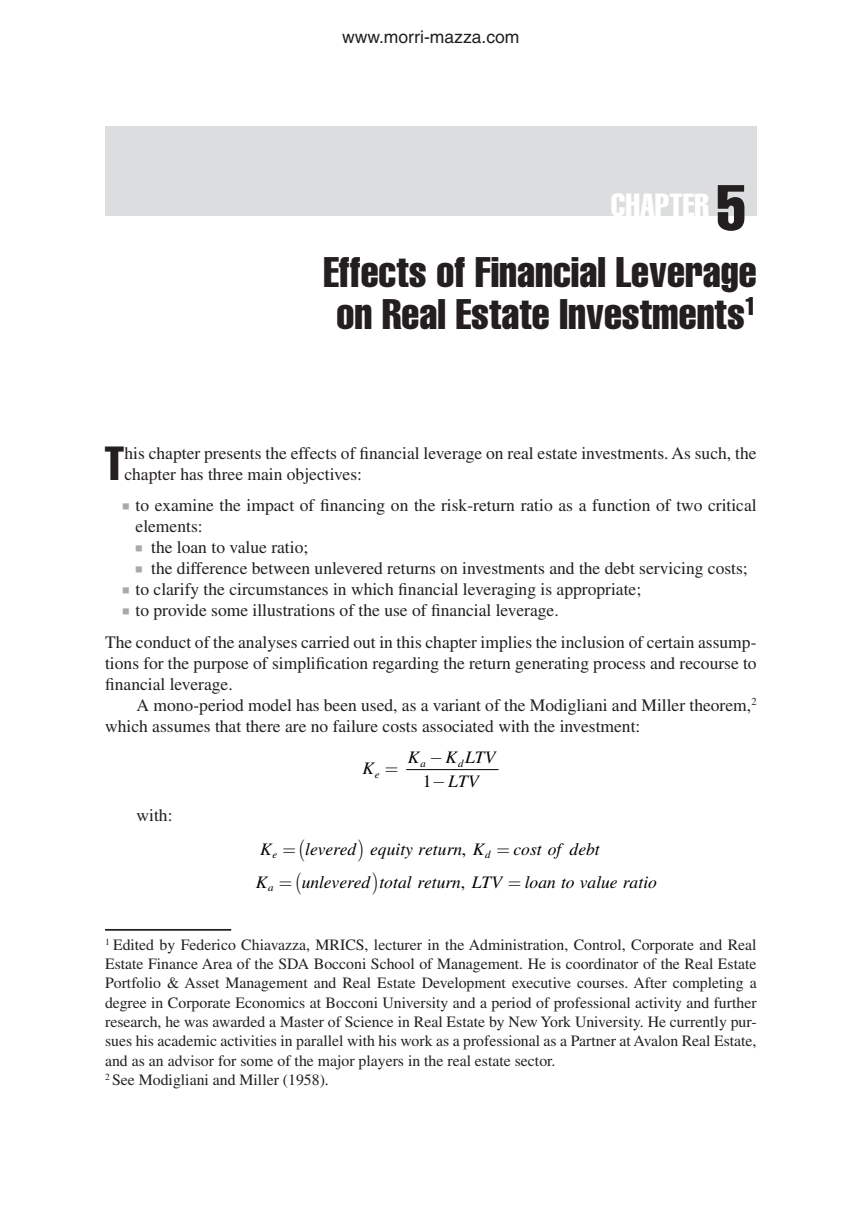
<style>
.page{position:relative;width:844px;height:1211px;background:#fff}
.page>*{position:absolute;margin:0;border:0;box-sizing:border-box;transform-origin:0 0}
.t1{font:47.07px "Helvetica LT Std Comp";color:#231f20}
.t2{font:42px/42px "Helvetica LT Std Comp";color:#231f20;text-align:center}
.t3{font:31.5px "Helvetica LT Std Comp";color:#fff}
.t4{font:17.5px/21px "Times LT Std";color:#231f20}
.t5{font:italic 17.5px/24.2px "Times LT Std";color:#000}
.t6{font:17.5px "Helvetica LT Std";color:#231f20}
.t7{font:17.5px "Times LT Std";color:#000}
.t8{font:15.75px/19.2px "Times LT Std";color:#231f20}
.t9{font:italic 10.85px "Times LT Std";color:#000}
.s1{font-size:63px;color:#231f20}
.s2{font-family:"STIX General";font-size:14.35px;color:#a8a9ad}
.s3{font-style:normal}
</style>
<div class="page">
<div style="left:105px;top:126px;width:651px;height:90px;background:#dcdddf"></div>
<hr style="left:406px;top:769px;width:92px;height:1px;background:#000">
<hr style="left:105px;top:929px;width:126px;height:1px;background:#231f20">
<p class="t6" style="left:342px;top:26px;width:179px">www.morri-mazza.com</p>
<h3 class="t3" style="left:610px;top:185px;width:136px">Chapter <span class="s1">5</span></h3>
<h2 class="t2" style="left:323px;top:250px;width:434px">Effects of Financial Leverage on Real Estate Investments<sup>1</sup></h2>
<h1 class="t1" style="left:104px;top:433px;width:20px">T</h1>
<p class="t4" style="left:124px;top:442px;width:633px">his chapter presents the effects of financial leverage on real estate investments. As such, the chapter has three main objectives:</p>
<p class="t4" style="left:135px;top:495px;width:622px;text-indent:-13px"><span class="s2">▪</span> to examine the impact of financing on the risk-return ratio as a function of two critical elements:</p>
<p class="t4" style="left:135px;top:537px;width:174px"><span class="s2">▪</span> the loan to value ratio;</p>
<p class="t4" style="left:135px;top:558px;width:613px"><span class="s2">▪</span> the difference between unlevered returns on investments and the debt servicing costs;</p>
<p class="t4" style="left:122px;top:579px;width:520px"><span class="s2">▪</span> to clarify the circumstances in which financial leveraging is appropriate;</p>
<p class="t4" style="left:105px;top:594px;width:652px;line-height:31.5px;text-indent:17px"><span class="s2">▪</span> to provide some illustrations of the use of financial leverage.<br>The conduct of the analyses carried out in this chapter implies the inclusion of certain assump-</p>
<p class="t4" style="left:105px;top:652px;width:653px">tions for the purpose of simplification regarding the return generating process and recourse to financial leverage.</p>
<p class="t4" style="left:105px;top:694px;width:652px;text-indent:32px">A mono-period model has been used, as a variant of the Modigliani and Miller theorem,<sup>2 </sup>which assumes that there are no failure costs associated with the investment:</p>
<p class="t5" style="left:362px;top:756px;width:13px">K</p>
<p class="t5" style="left:408px;top:745px;width:13px">K</p>
<p class="t5" style="left:423px;top:745px;width:74px;text-indent:7px">−K LTV<br><span class="s3">1</span>−LTV</p>
<p class="t9" style="left:420px;top:757px;width:7px">a</p>
<p class="t9" style="left:458px;top:757px;width:7px">d</p>
<p class="t9" style="left:375px;top:768px;width:6px">e</p>
<p class="t4" style="left:136px;top:804px;width:37px">with:</p>
<p class="t5" style="left:260px;top:836px;width:13px">K</p>
<p class="t5" style="left:305px;top:836px;width:181px">levered equity return K</p>
<p class="t5" style="left:513px;top:836px;width:87px">cost of debt</p>
<p class="t9" style="left:272px;top:848px;width:6px">e</p>
<p class="t9" style="left:485px;top:848px;width:7px">d</p>
<p class="t7" style="left:461px;top:838px;width:6px">,</p>
<p class="t5" style="left:255px;top:869px;width:19px">K<sub>a</sub></p>
<p class="t5" style="left:302px;top:869px;width:202px">unlevered total return<span class="s3">,</span> LTV</p>
<p class="t5" style="left:524px;top:869px;width:134px">loan to value ratio</p>
<p class="t8" style="left:105px;top:935px;width:653px"><sup>1</sup> Edited by Federico Chiavazza, MRICS, lecturer in the Administration, Control, Corporate and Real Estate Finance Area of the SDA Bocconi School of Management. He is coordinator of the Real Estate Portfolio &amp; Asset Management and Real Estate Development executive courses. After completing a degree in Corporate Economics at Bocconi University and a period of professional activity and further research, he was awarded a Master of Science in Real Estate by New York University. He currently pur&shy;sues his academic activities in parallel with his work as a professional as a Partner at Avalon Real Estate, and as an advisor for some of the major players in the real estate sector.<br><sup>2</sup> See Modigliani and Miller (1958).</p>
</div>
